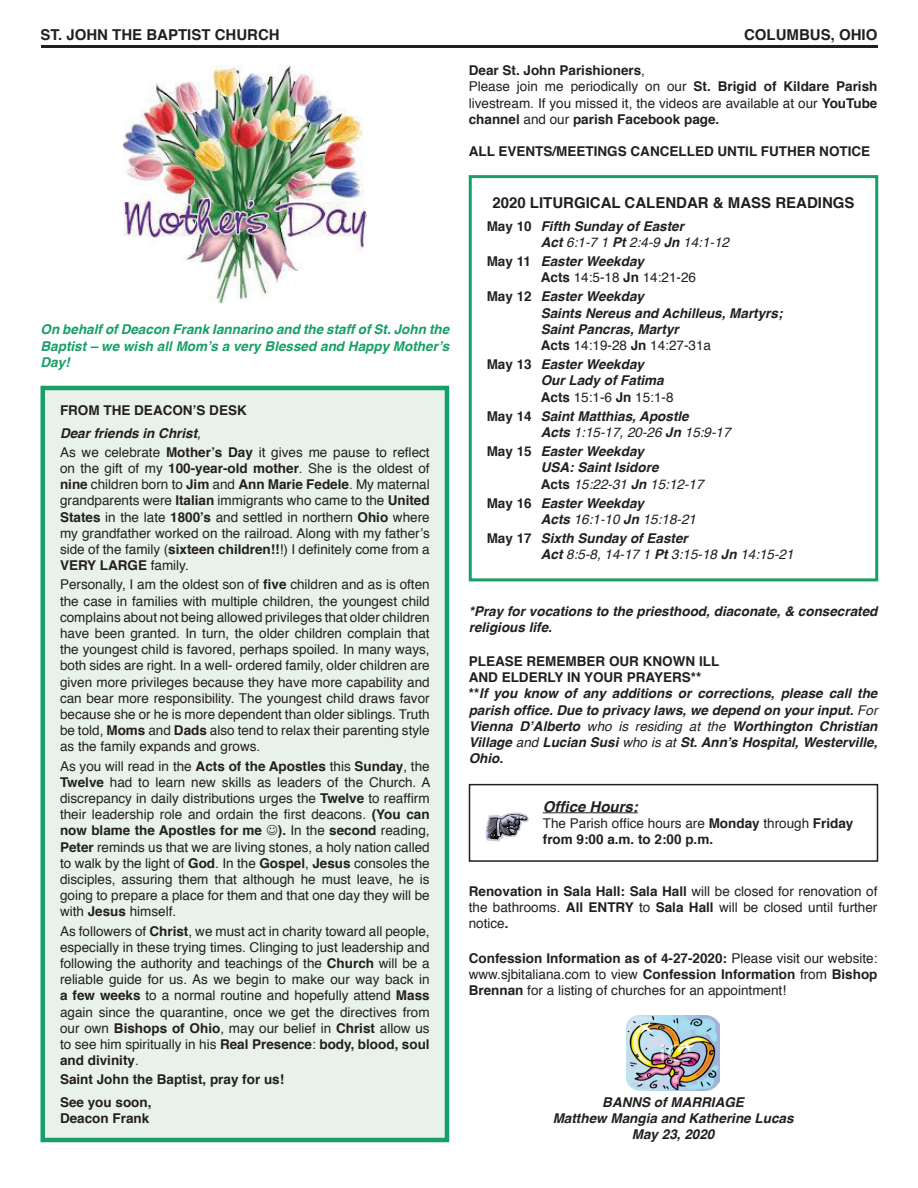
<style>
.page{position:relative;width:918px;height:1188px;background:#fff}
.page>*{position:absolute;margin:0;border:0;box-sizing:border-box;transform-origin:0 0}
.t1{font:700 15px "Helvetica";color:#231f20}
.t2{font:italic 700 15px "Helvetica";color:#231f20}
.t3{font:13.5px/16.2px "Helvetica";color:#231f20;text-align:justify}
.t4{font:italic 700 13.5px/16.2px "Helvetica";color:#231f20}
.t5{font:700 13.5px/22.2px "Helvetica";color:#231f20}
.t6{font:italic 700 13.5px/16.2px "Helvetica";color:#179f67;text-align:justify}
.t7{font:italic 13.5px/16.2px "Helvetica";color:#231f20}
.s1{font-style:italic}
.s2{font-weight:400;font-style:italic}
.s3{font-weight:700}
.s4{font-style:normal}
.s5{font-weight:400}
.s6{font-weight:700;font-style:italic}
.s7{font-weight:400;font-style:normal}
.s8{font-weight:700;font-style:normal}
</style>
<div class="page">
<hr style="left:41px;top:45px;width:837px;height:3px;background:#231f20">
<img style="left:124px;top:65px;width:242px;height:237px">
<div style="left:43px;top:388px;width:404px;height:752px;background:#e8f2eb"></div>
<div style="left:40px;top:386px;width:409px;height:756px;border:4px solid #179f67"></div>
<div style="left:469px;top:175px;width:409px;height:406px;border:3px solid #179f67"></div>
<hr style="left:543px;top:812px;width:95px;height:1px;background:#231f20">
<svg style="left:486px;top:813px;width:43px;height:29px"></svg>
<div style="left:469px;top:784px;width:409px;height:78px;border:2px solid #231f20"></div>
<img style="left:627px;top:1016px;width:93px;height:75px">
<p class="t1" style="left:40px;top:23px;width:241px">ST. JOHN THE BAPTIST CHURCH</p>
<p class="t1" style="left:744px;top:23px;width:135px">COLUMBUS, OHIO</p>
<p class="t6" style="left:40px;top:322px;width:410px">On behalf of Deacon Frank Iannarino and the staff of St. John the Baptist – we wish all Mom’s a very Blessed and Happy Mother’s Day!</p>
<p class="t5" style="left:60px;top:400px;width:188px">FROM THE DEACON’S DESK<br><span class="s1">Dear friends in Christ</span><span class="s2">,</span></p>
<p class="t3" style="left:60px;top:444px;width:371px">As we celebrate <span class="s3">Mother’s Day</span> it gives me pause to reflect on the gift of my <span class="s3">100-year-old mother</span>. She is the oldest of <span class="s3">nine</span> children born to <span class="s3">Jim</span> and <span class="s3">Ann Marie Fedele</span>. My maternal grandparents were <span class="s3">Italian</span> immigrants who came to the <span class="s3">United States</span> in the late <span class="s3">1800’s</span> and settled in northern <span class="s3">Ohio</span> where my grandfather worked on the railroad. Along with my father’s side of the family (<span class="s3">sixteen children!!</span>!) I definitely come from a <span class="s3">VERY LARGE</span> family.</p>
<p class="t3" style="left:60px;top:577px;width:371px">Personally, I am the oldest son of <span class="s3">five</span> children and as is often the case in families with multiple children, the youngest child complains about not being allowed privileges that older children have been granted. In turn, the older children complain that the youngest child is favored, perhaps spoiled. In many ways, both sides are right. In a well- ordered family, older children are given more privileges because they have more capability and can bear more responsibility. The youngest child draws favor because she or he is more dependent than older siblings. Truth be told, <span class="s3">Moms</span> and <span class="s3">Dads</span> also tend to relax their parenting style as the family expands and grows.</p>
<p class="t3" style="left:60px;top:758px;width:372px">As you will read in the <span class="s3">Acts of the Apostles</span> this <span class="s3">Sunday</span>, the <span class="s3">Twelve</span> had to learn new skills as leaders of the Church. A discrepancy in daily distributions urges the <span class="s3">Twelve</span> to reaffirm their leadership role and ordain the first deacons. <span class="s3">(You can now blame the Apostles for me ).</span> In the <span class="s3">second</span> reading, <span class="s3">Peter</span> reminds us that we are living stones, a holy nation called to walk by the light of <span class="s3">God</span>. In the <span class="s3">Gospel</span>, <span class="s3">Jesus</span> consoles the disciples, assuring them that although he must leave, he is going to prepare a place for them and that one day they will be with <span class="s3">Jesus</span> himself.</p>
<p class="t3" style="left:60px;top:923px;width:371px">As followers of <span class="s3">Christ</span>, we must act in charity toward all people, especially in these trying times. Clinging to just leadership and following the authority and teachings of the <span class="s3">Church</span> will be a reliable guide for us. As we begin to make our way back in <span class="s3">a few weeks</span> to a normal routine and hopefully attend <span class="s3">Mass </span>again since the quarantine, once we get the directives from our own <span class="s3">Bishops of Ohio</span>, may our belief in <span class="s3">Christ</span> allow us to see him spiritually in his <span class="s3">Real Presence</span>: <span class="s3">body, blood, soul and divinity</span>.</p>
<p class="t5" style="left:60px;top:1069px;width:226px">Saint John the Baptist, pray for us!<br>See you soon,</p>
<p class="t5" style="left:60px;top:1107px;width:91px">Deacon Frank</p>
<p class="t3" style="left:469px;top:63px;width:410px;text-align:left"><span class="s3">Dear St. John Parishioners</span>,<br>Please join me periodically on our <span class="s3">St. Brigid of Kildare Parish </span>livestream. If you missed it, the videos are available at our <span class="s3">YouTube channel</span> and our <span class="s3">parish Facebook page.</span></p>
<p class="t5" style="left:469px;top:141px;width:403px">ALL EVENTS/MEETINGS CANCELLED UNTIL FUTHER NOTICE</p>
<p class="t1" style="left:492px;top:191px;width:364px">2020 LITURGICAL CALENDAR &amp; MASS READINGS</p>
<p class="t4" style="left:541px;top:218px;width:190px;text-indent:-54px"><span class="s4">May 10</span> Fifth Sunday of Easter<br>Act <span class="s5">6:1-7 1</span> Pt <span class="s5">2:4-9</span> Jn <span class="s5">14:1-12</span></p>
<p class="t3" style="left:541px;top:254px;width:157px;text-indent:-54px"><span class="s3">May 11</span> <span class="s6">Easter Weekday<br></span><span class="s3">Acts</span> 14:5-18 <span class="s3">Jn</span> 14:21-26</p>
<p class="t4" style="left:541px;top:289px;width:243px;text-indent:-54px"><span class="s4">May 12</span> Easter Weekday<br>Saints Nereus and Achilleus, Martyrs;<br>Saint Pancras, Martyr<br><span class="s4">Acts</span> <span class="s7">14:19-28</span> <span class="s4">Jn</span> <span class="s7">14:27-31a</span></p>
<p class="t4" style="left:541px;top:356px;width:134px;text-indent:-54px"><span class="s4">May 13</span> Easter Weekday<br>Our Lady of Fatima<br><span class="s4">Acts</span> <span class="s7">15:1-6</span> <span class="s4">Jn</span> <span class="s7">15:1-8</span></p>
<p class="t4" style="left:541px;top:408px;width:191px;text-indent:-54px"><span class="s4">May 14</span> Saint Matthias, Apostle<br>Acts <span class="s5">1:15-17, 20-26</span> Jn <span class="s5">15:9-17</span></p>
<p class="t4" style="left:541px;top:443px;width:164px;text-indent:-54px"><span class="s4">May 15</span> Easter Weekday<br>USA: Saint Isidore<br><span class="s4">Acts</span> <span class="s5">15:22-31</span> Jn <span class="s5">15:12-17</span></p>
<p class="t4" style="left:541px;top:495px;width:157px;text-indent:-54px"><span class="s4">May 16</span> Easter Weekday<br>Acts <span class="s5">16:1-10</span> Jn <span class="s5">15:18-21</span></p>
<p class="t7" style="left:541px;top:531px;width:254px;text-indent:-54px"><span class="s8">May 17</span> <span class="s3">Sixth Sunday of Easter<br>Act</span> 8:5-8, 14-17 1 <span class="s3">Pt</span> 3:15-18 <span class="s3">Jn</span> 14:15-21</p>
<p class="t4" style="left:469px;top:603px;width:410px">*Pray for vocations to the priesthood, diaconate, &amp; consecrated religious life.</p>
<p class="t4" style="left:469px;top:653px;width:410px"><span class="s4">PLEASE REMEMBER OUR KNOWN ILL<br>AND ELDERLY IN YOUR PRAYERS**<br>**</span>If you know of any additions or corrections, please call the parish office. Due to privacy laws, we depend on your input. <span class="s5">For </span>Vienna D’Alberto <span class="s5">who is residing at the</span> Worthington Christian Village <span class="s5">and</span> Lucian Susi <span class="s5">who is at</span> St. Ann’s Hospital, Westerville, Ohio.</p>
<p class="t2" style="left:543px;top:794px;width:97px">Office Hours:</p>
<p class="t5" style="left:543px;top:815px;width:312px;line-height:16.2px"><span class="s5">The Parish office hours are</span> Monday <span class="s5">through</span> Friday from 9:00 a.m. to 2:00 p.m.</p>
<p class="t3" style="left:469px;top:884px;width:410px"><span class="s3">Renovation in Sala Hall: Sala Hall</span> will be closed for renovation of the bathrooms. <span class="s3">All ENTRY</span> to <span class="s3">Sala Hall</span> will be closed until further notice<span class="s3">.</span></p>
<p class="t3" style="left:469px;top:950px;width:410px"><span class="s3">Confession Information as of 4-27-2020:</span> Please visit our website: www.sjbitaliana.com to view <span class="s3">Confession Information</span> from <span class="s3">Bishop Brennan</span> for a listing of churches for an appointment!</p>
<p class="t4" style="left:553px;top:1094px;width:242px;text-align:center">BANNS of MARRIAGE<br>Matthew Mangia and Katherine Lucas<br>May 23, 2020</p>
</div>
